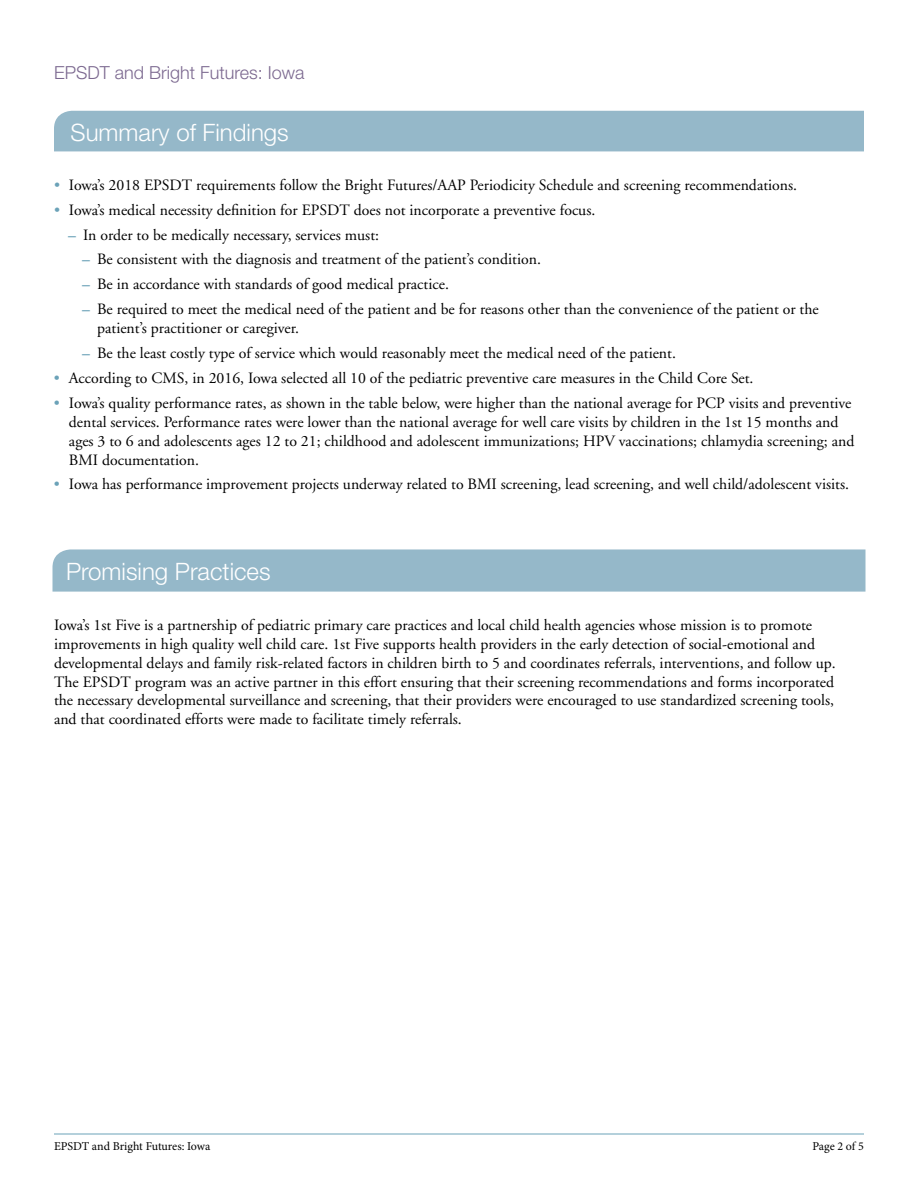
<style>
.page{position:relative;width:918px;height:1188px;background:#fff}
.page>*{position:absolute;margin:0;border:0;box-sizing:border-box;transform-origin:0 0}
.t1{font:300 24px "Helvetica Neue";color:#fff}
.t2{font:300 18px "Helvetica Neue";color:#7c6990}
.t3{font:15.75px/18.9px "Adobe Garamond";color:#000}
.t4{font:12px "Minion Pro";letter-spacing:-.01em;color:#000}
.s1{color:#6ba2b8}
.s2{font-weight:700;color:#6ba2b8}
</style>
<div class="page">
<hr style="left:54px;top:1134px;width:810px;height:1px;background:#6ba2b8">
<div style="left:52px;top:549px;width:814px;height:43px;background:#95b8c9"></div>
<div style="left:54px;top:111px;width:810px;height:40px;background:#95b8c9"></div>
<p class="t2" style="left:54px;top:62px;width:252px">EPSDT and Bright Futures: Iowa</p>
<h1 class="t1" style="left:71px;top:118px;width:220px">Summary of Findings</h1>
<p class="t3" style="left:54px;top:176px;width:745px"><span class="s1">•</span> Iowa’s 2018 EPSDT requirements follow the Bright Futures/AAP Periodicity Schedule and screening recommendations.</p>
<p class="t3" style="left:54px;top:201px;width:543px"><span class="s1">•</span> Iowa’s medical necessity definition for EPSDT does not incorporate a preventive focus.</p>
<p class="t3" style="left:68px;top:225px;width:312px"><span class="s2">–</span> In order to be medically necessary, services must:</p>
<p class="t3" style="left:82px;top:250px;width:460px"><span class="s2">–</span> Be consistent with the diagnosis and treatment of the patient’s condition.</p>
<p class="t3" style="left:82px;top:275px;width:368px"><span class="s2">–</span> Be in accordance with standards of good medical practice.</p>
<p class="t3" style="left:97px;top:300px;width:723px;text-indent:-15px"><span class="s2">–</span> Be required to meet the medical need of the patient and be for reasons other than the convenience of the patient or the patient’s practitioner or caregiver.</p>
<p class="t3" style="left:82px;top:344px;width:595px"><span class="s2">–</span> Be the least costly type of service which would reasonably meet the medical need of the patient.</p>
<p class="t3" style="left:54px;top:369px;width:701px"><span class="s1">•</span> According to CMS, in 2016, Iowa selected all 10 of the pediatric preventive care measures in the Child Core Set.</p>
<p class="t3" style="left:69px;top:394px;width:787px;text-indent:-15px"><span class="s1">•</span> Iowa’s quality performance rates, as shown in the table below, were higher than the national average for PCP visits and preventive dental services. Performance rates were lower than the national average for well care visits by children in the 1st 15 months and ages 3 to 6 and adolescents ages 12 to 21; childhood and adolescent immunizations; HPV vaccinations; chlamydia screening; and BMI documentation.</p>
<p class="t3" style="left:54px;top:475px;width:797px"><span class="s1">•</span> Iowa has performance improvement projects underway related to BMI screening, lead screening, and well child/adolescent visits.</p>
<h1 class="t1" style="left:66px;top:557px;width:206px">Promising Practices</h1>
<p class="t3" style="left:54px;top:616px;width:783px">Iowa’s 1st Five is a partnership of pediatric primary care practices and local child health agencies whose mission is to promote improvements in high quality well child care. 1st Five supports health providers in the early detection of social-emotional and developmental delays and family risk-related factors in children birth to 5 and coordinates referrals, interventions, and follow up.<br>The EPSDT program was an active partner in this effort ensuring that their screening recommendations and forms incorporated the necessary developmental surveillance and screening, that their providers were encouraged to use standardized screening tools, and that coordinated efforts were made to facilitate timely referrals.</p>
<p class="t4" style="left:54px;top:1138px;width:158px">EPSDT and Bright Futures: Iowa</p>
<p class="t4" style="left:812px;top:1138px;width:53px">Page 2 of 5</p>
</div>
